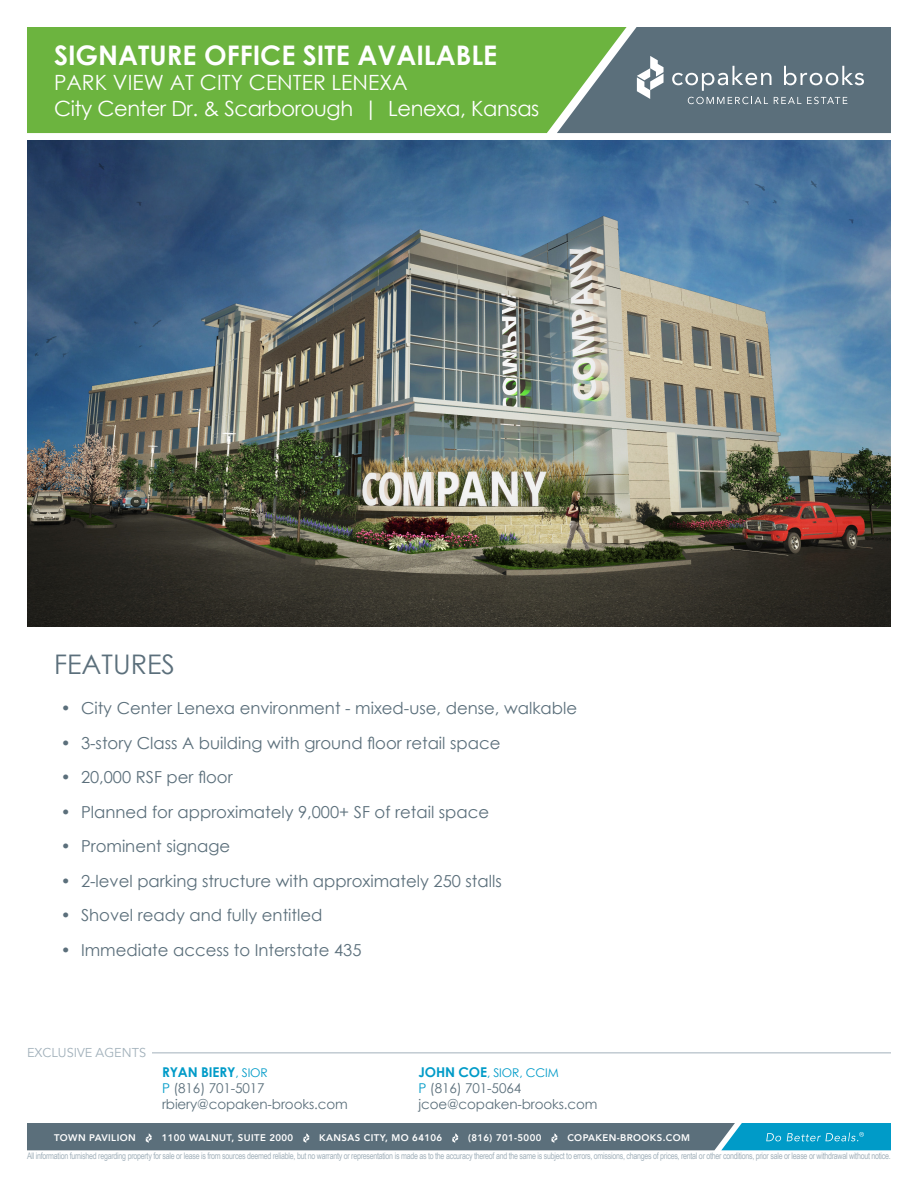
<style>
.page{position:relative;width:918px;height:1188px;background:#fff}
.page>*{position:absolute;margin:0;border:0;box-sizing:border-box;transform-origin:0 0}
.Subhead{font:700 27px "Century Gothic";color:#fff}
.FEATURES__or_HIGHLIG{font:27px "Century Gothic";color:#5b6f7b}
.Subhead-2{font:21px "Century Gothic";letter-spacing:-.02em;color:#fff}
.Subhead-3{font:21px "Century Gothic";color:#fff}
.t1{font:16.5px "Century Gothic";color:#5b6f7b}
.Side_Bar_Paragraph_S{font:13.5px "Century Gothic";letter-spacing:-.01em;color:#5b6f7b}
.Side_Bar_Paragraph_S-2{font:700 13.5px "Century Gothic";letter-spacing:-.01em;color:#009bc8}
.Subhead-4{font:12.75px "Avenir LT Std";color:#a2b1bb}
.Side_Bar_Paragraph_S-3{font:12px "Century Gothic";letter-spacing:-.01em;color:#009bc8}
.t2{font:800 9.6px "Avenir LT";letter-spacing:.04em;color:#fff}
.t3{font:9px "Arial Narrow";letter-spacing:-.03em;color:#a2b1bb;scale:.96 1}
.s1{font-weight:400;font-size:12px}
.s2{color:#009bc8}
.s3{font-weight:700;font-size:13.5px}
</style>
<div class="page">
<hr style="left:27px;top:1052px;width:864px;height:1px;background:#a2b1bb">
<div style="left:731px;top:27px;width:160px;height:106px;background:#5b6f7b"></div>
<svg style="left:731px;top:97px;width:37px;height:7px"></svg>
<svg style="left:774px;top:97px;width:27px;height:7px"></svg>
<svg style="left:807px;top:97px;width:40px;height:7px"></svg>
<svg style="left:731px;top:66px;width:40px;height:25px"></svg>
<svg style="left:784px;top:66px;width:80px;height:19px"></svg>
<svg style="left:27px;top:1123px;width:864px;height:27px;background:#4d798b"></svg>
<svg style="left:27px;top:27px;width:704px;height:106px;background:#6ca94e"></svg>
<img style="left:27px;top:140px;width:864px;height:486px">
<div style="left:27px;top:1048px;width:125px;height:9px;background:#fff"></div>
<p class="Subhead" style="left:54px;top:34px;width:445px">SIGNATURE OFFICE SITE AVAILABLE</p>
<p class="Subhead-3" style="left:54px;top:68px;width:355px">PARK VIEW AT CITY CENTER LENEXA</p>
<p class="Subhead-2" style="left:54px;top:93px;width:487px">City Center Dr. &amp; Scarborough | Lenexa, Kansas</p>
<p class="FEATURES__or_HIGHLIG" style="left:54px;top:645px;width:123px">FEATURES</p>
<p class="t1" style="left:61px;top:697px;width:518px">• City Center Lenexa environment - mixed-use, dense, walkable</p>
<p class="t1" style="left:61px;top:731px;width:441px">• 3-story Class A building with ground floor retail space</p>
<p class="t1" style="left:61px;top:766px;width:174px">• 20,000 RSF per floor</p>
<p class="t1" style="left:61px;top:800px;width:430px">• Planned for approximately 9,000+ SF of retail space</p>
<p class="t1" style="left:61px;top:835px;width:171px">• Prominent signage</p>
<p class="t1" style="left:61px;top:869px;width:443px">• 2-level parking structure with approximately 250 stalls</p>
<p class="t1" style="left:61px;top:904px;width:263px">• Shovel ready and fully entitled</p>
<p class="t1" style="left:61px;top:938px;width:302px">• Immediate access to Interstate 435</p>
<p class="Subhead-4" style="left:27px;top:1046px;width:121px">EXCLUSIVE AGENTS</p>
<p class="Side_Bar_Paragraph_S-2" style="left:162px;top:1062px;width:107px">RYAN BIERY<span class="s1">, SIOR</span></p>
<p class="Side_Bar_Paragraph_S" style="left:162px;top:1079px;width:104px"><span class="s2">P</span> (816) 701-5017</p>
<p class="Side_Bar_Paragraph_S" style="left:162px;top:1095px;width:187px">rbiery@copaken-brooks.com</p>
<p class="Side_Bar_Paragraph_S-3" style="left:418px;top:1064px;width:142px"><span class="s3">JOHN COE</span>, SIOR, CCIM</p>
<p class="Side_Bar_Paragraph_S" style="left:418px;top:1079px;width:104px"><span class="s2">P</span> (816) 701-5064</p>
<p class="Side_Bar_Paragraph_S" style="left:418px;top:1095px;width:181px">jcoe@copaken-brooks.com</p>
<p class="t2" style="left:54px;top:1132px;width:83px">TOWN PAVILION</p>
<p class="t2" style="left:162px;top:1132px;width:133px">1100 WALNUT, SUITE 2000</p>
<p class="t2" style="left:319px;top:1132px;width:124px">KANSAS CITY, MO 64106</p>
<p class="t2" style="left:468px;top:1132px;width:75px">(816) 701-5000</p>
<p class="t2" style="left:567px;top:1132px;width:124px">COPAKEN-BROOKS.COM</p>
<p class="t3" style="left:27px;top:1149px;width:901px">All information furnished regarding property for sale or lease is from sources deemed reliable, but no warranty or representation is made as to the accuracy thereof and the same is subject to errors, omissions, changes of prices, rental or other conditions, prior sale or lease or withdrawal without notice.</p>
</div>
